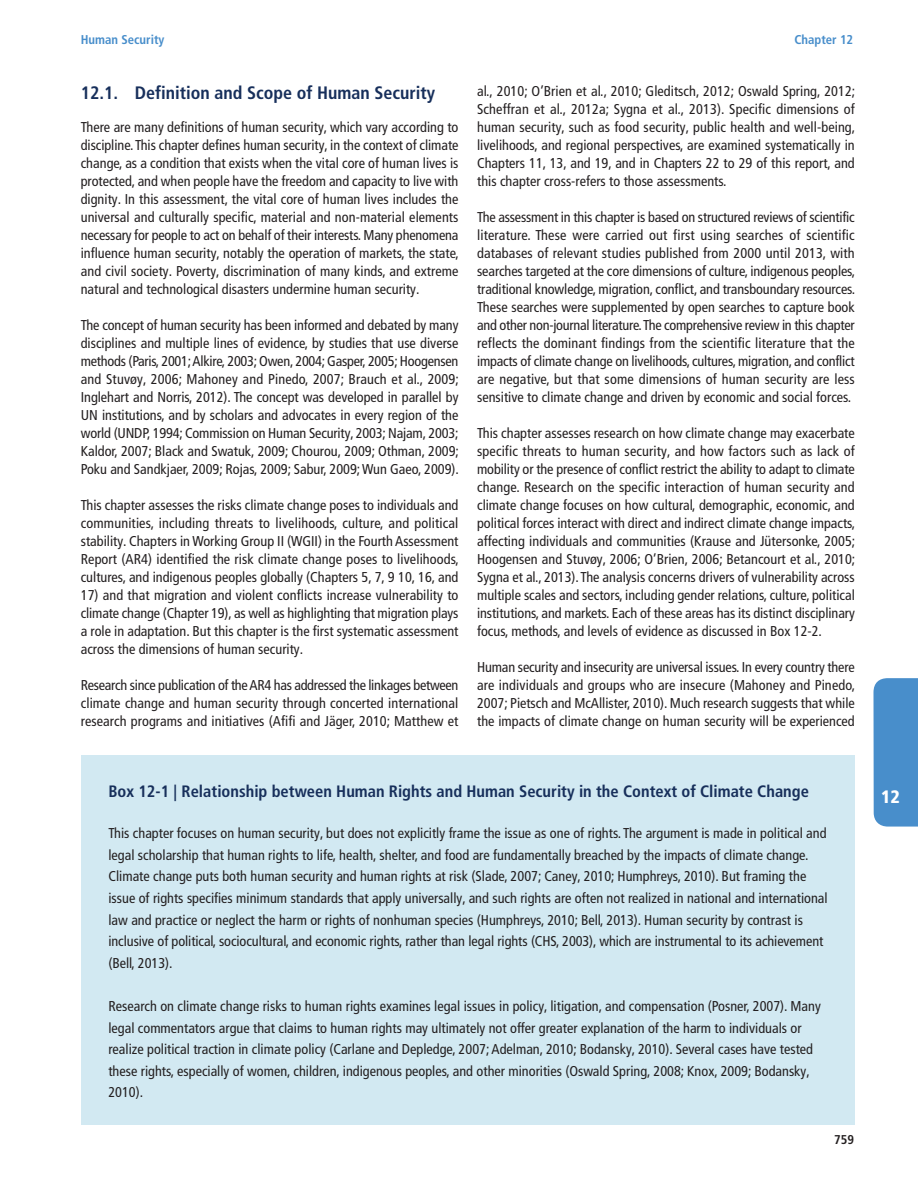
<style>
.page{position:relative;width:918px;height:1188px;background:#fff}
.page>*{position:absolute;margin:0;border:0;box-sizing:border-box;transform-origin:0 0}
.t1{font:700 condensed 18px "Frutiger LT Pro";color:#172f5b}
.t2{font:900 condensed 18px "Frutiger LT Pro";color:#fff}
.t3{font:700 condensed 16.5px "Frutiger LT Pro";color:#172f5b}
.t4{font:condensed 14.25px/18px "Frutiger LT Pro";color:#231f20;text-align:justify}
.t5{font:700 condensed 12.75px "Frutiger LT Pro";color:#488ecb}
.t6{font:700 condensed 12.75px "Frutiger LT Pro";color:#231f20}
</style>
<div class="page">
<div style="left:873px;top:678px;width:45px;height:149px;background:#488ecb"></div>
<div style="left:81px;top:755px;width:774px;height:369px;background:#d2e9f2"></div>
<p class="t5" style="left:81px;top:35px;width:85px">Human Security</p>
<p class="t5" style="left:794px;top:35px;width:60px">Chapter 12</p>
<p class="t1" style="left:81px;top:86px;width:356px">12.1. Definition and Scope of Human Security</p>
<p class="t4" style="left:81px;top:119px;width:380px">There are many definitions of human security, which vary according to discipline.This chapter defines human security, in the context of climate change, as a condition that exists when the vital core of human lives is protected, and when people have the freedom and capacity to live with dignity. In this assessment, the vital core of human lives includes the universal and culturally specific, material and non-material elements necessary for people to act on behalf of their interests. Many phenomena influence human security, notably the operation of markets, the state, and civil society. Poverty, discrimination of many kinds, and extreme natural and technological disasters undermine human security.</p>
<p class="t4" style="left:81px;top:317px;width:380px">The concept of human security has been informed and debated by many disciplines and multiple lines of evidence, by studies that use diverse methods (Paris, 2001;Alkire, 2003; Owen, 2004; Gasper, 2005; Hoogensen and Stuvøy, 2006; Mahoney and Pinedo, 2007; Brauch et al., 2009; Inglehart and Norris, 2012). The concept was developed in parallel by UN institutions, and by scholars and advocates in every region of the world (UNDP, 1994; Commission on Human Security, 2003; Najam, 2003; Kaldor, 2007; Black and Swatuk, 2009; Chourou, 2009; Othman, 2009; Poku and Sandkjaer, 2009; Rojas, 2009; Sabur, 2009;Wun Gaeo, 2009).</p>
<p class="t4" style="left:81px;top:497px;width:380px">This chapter assesses the risks climate change poses to individuals and communities, including threats to livelihoods, culture, and political stability. Chapters inWorking Group II (WGII) in the Fourth Assessment Report (AR4) identified the risk climate change poses to livelihoods, cultures, and indigenous peoples globally (Chapters 5, 7, 9 10, 16, and</p>
<p class="t4" style="left:81px;top:587px;width:379px">17) and that migration and violent conflicts increase vulnerability to climate change (Chapter 19), as well as highlighting that migration plays a role in adaptation. But this chapter is the first systematic assessment across the dimensions of human security.</p>
<p class="t4" style="left:81px;top:677px;width:379px">Research since publication of theAR4 has addressed the linkages between climate change and human security through concerted international research programs and initiatives (Afifi and Jäger, 2010; Matthew et</p>
<p class="t4" style="left:477px;top:83px;width:380px">al., 2010; O’Brien et al., 2010; Gleditsch, 2012; Oswald Spring, 2012; Scheffran et al., 2012a; Sygna et al., 2013). Specific dimensions of human security, such as food security, public health and well-being, livelihoods, and regional perspectives, are examined systematically in Chapters 11, 13, and 19, and in Chapters 22 to 29 of this report, and this chapter cross-refers to those assessments.</p>
<p class="t4" style="left:477px;top:209px;width:380px">The assessment in this chapter is based on structured reviews of scientific literature. These were carried out first using searches of scientific databases of relevant studies published from 2000 until 2013, with searches targeted at the core dimensions of culture, indigenous peoples, traditional knowledge, migration, conflict, and transboundary resources.<br>These searches were supplemented by open searches to capture book and other non-journal literature.The comprehensive review in this chapter reflects the dominant findings from the scientific literature that the impacts of climate change on livelihoods, cultures, migration, and conflict are negative, but that some dimensions of human security are less sensitive to climate change and driven by economic and social forces.</p>
<p class="t4" style="left:477px;top:425px;width:380px">This chapter assesses research on how climate change may exacerbate specific threats to human security, and how factors such as lack of mobility or the presence of conflict restrict the ability to adapt to climate change. Research on the specific interaction of human security and climate change focuses on how cultural, demographic, economic, and political forces interact with direct and indirect climate change impacts, affecting individuals and communities (Krause and Jütersonke, 2005; Hoogensen and Stuvøy, 2006; O’Brien, 2006; Betancourt et al., 2010; Sygna et al., 2013). The analysis concerns drivers of vulnerability across multiple scales and sectors, including gender relations, culture, political institutions, and markets. Each of these areas has its distinct disciplinary focus, methods, and levels of evidence as discussed in Box 12-2.</p>
<p class="t4" style="left:477px;top:659px;width:380px">Human security and insecurity are universal issues. In every country there are individuals and groups who are insecure (Mahoney and Pinedo, 2007; Pietsch and McAllister, 2010). Much research suggests that while the impacts of climate change on human security will be experienced</p>
<p class="t3" style="left:108px;top:785px;width:702px">Box 12-1 | Relationship between Human Rights and Human Security in the Context of Climate Change</p>
<p class="t4" style="left:108px;top:824px;width:721px;line-height:21.6px;text-align:left">This chapter focuses on human security, but does not explicitly frame the issue as one of rights. The argument is made in political and legal scholarship that human rights to life, health, shelter, and food are fundamentally breached by the impacts of climate change.<br>Climate change puts both human security and human rights at risk (Slade, 2007; Caney, 2010; Humphreys, 2010). But framing the issue of rights specifies minimum standards that apply universally, and such rights are often not realized in national and international law and practice or neglect the harm or rights of nonhuman species (Humphreys, 2010; Bell, 2013). Human security by contrast is inclusive of political, sociocultural, and economic rights, rather than legal rights (CHS, 2003), which are instrumental to its achievement (Bell, 2013).</p>
<p class="t4" style="left:108px;top:997px;width:714px;line-height:21.6px;text-align:left">Research on climate change risks to human rights examines legal issues in policy, litigation, and compensation (Posner, 2007). Many legal commentators argue that claims to human rights may ultimately not offer greater explanation of the harm to individuals or realize political traction in climate policy (Carlane and Depledge, 2007; Adelman, 2010; Bodansky, 2010). Several cases have tested these rights, especially of women, children, indigenous peoples, and other minorities (Oswald Spring, 2008; Knox, 2009; Bodansky, 2010).</p>
<p class="t6" style="left:834px;top:1135px;width:21px">759</p>
<p class="t2" style="left:881px;top:791px;width:20px">12</p>
</div>
